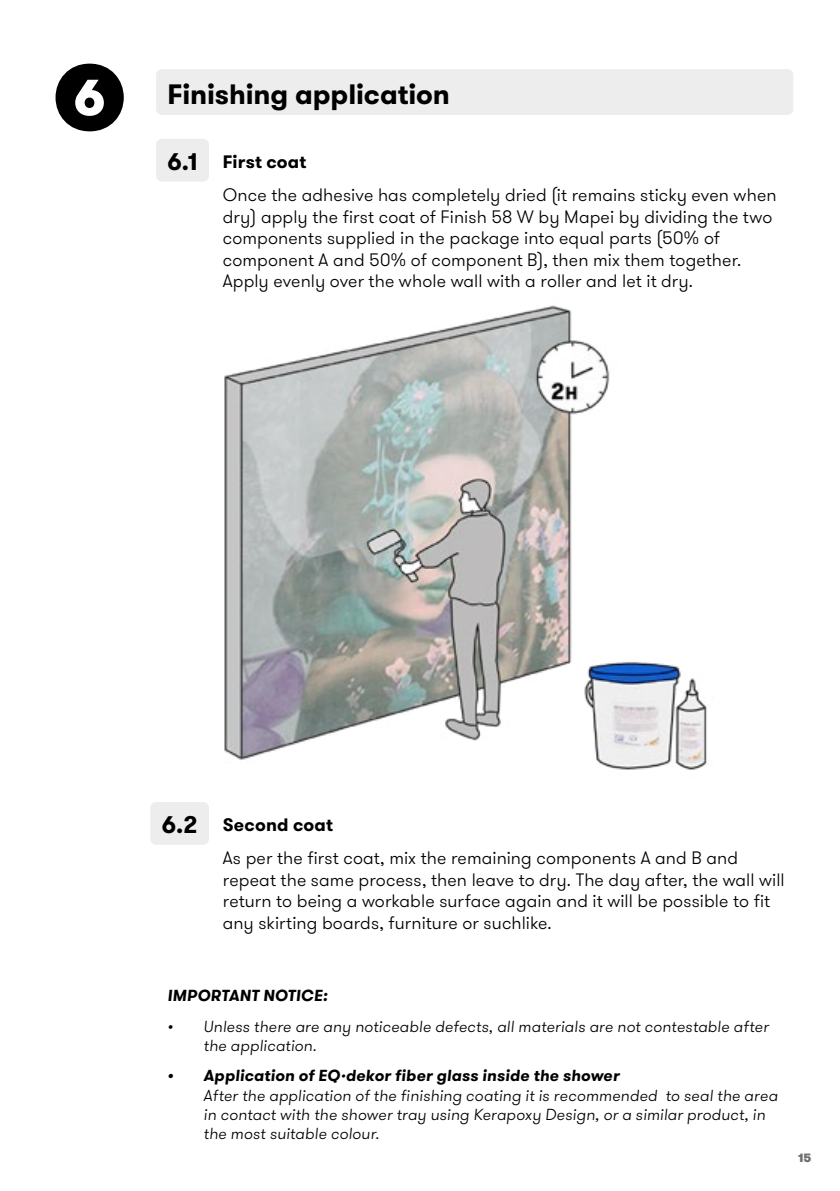
<style>
.page{position:relative;width:840px;height:1191px;background:#fff}
.page>*{position:absolute;margin:0;border:0;box-sizing:border-box;transform-origin:0 0}
.t1{font:700 28px "GT Walsheim";letter-spacing:-.005em;color:#000}
.t2{font:700 24px "GT Walsheim";color:#000}
.t3{font:300 18px/21.6px "GT Walsheim";letter-spacing:.005em;color:#000}
.t4{font:700 18px "GT Walsheim";letter-spacing:.01em;color:#000}
.t5{font:italic 300 16px/19.2px "GT Walsheim";letter-spacing:.01em;color:#000}
.t6{font:italic 700 16px "GT Walsheim";letter-spacing:.01em;color:#000}
.t7{font:900 12px "GT Walsheim";color:#706f6f}
</style>
<div class="page">
<div style="left:156px;top:69px;width:636px;height:46px;background:#ededed;border-radius:6px"></div>
<img style="left:224px;top:305px;width:386px;height:455px">
<img style="left:571px;top:635px;width:138px;height:135px">
<div style="left:156px;top:139px;width:53px;height:43px;background:#ededed;border-radius:6px"></div>
<div style="left:150px;top:802px;width:59px;height:42px;background:#ededed;border-radius:6px"></div>
<h1 class="t1" style="left:167px;top:75px;width:284px">Finishing application</h1>
<h2 class="t2" style="left:167px;top:146px;width:32px">6.1</h2>
<p class="t4" style="left:223px;top:150px;width:85px">First coat</p>
<p class="t3" style="left:223px;top:184px;width:555px">Once the adhesive has completely dried (it remains sticky even when dry) apply the first coat of Finish 58 W by Mapei by dividing the two components supplied in the package into equal parts (50% of component A and 50% of component B), then mix them together.<br>Apply evenly over the whole wall with a roller and let it dry.</p>
<h2 class="t2" style="left:162px;top:809px;width:37px">6.2</h2>
<p class="t4" style="left:223px;top:813px;width:112px">Second coat</p>
<p class="t3" style="left:223px;top:847px;width:563px">As per the first coat, mix the remaining components A and B and repeat the same process, then leave to dry. The day after, the wall will return to being a workable surface again and it will be possible to fit any skirting boards, furniture or suchlike.</p>
<p class="t6" style="left:167px;top:985px;width:161px">IMPORTANT NOTICE:</p>
<p class="t5" style="left:203px;top:1016px;width:566px;text-indent:-36px">• Unless there are any noticeable defects, all materials are not contestable after the application.</p>
<p class="t6" style="left:167px;top:1065px;width:453px">• Application of EQ·dekor fiber glass inside the shower</p>
<p class="t5" style="left:203px;top:1085px;width:575px">After the application of the finishing coating it is recommended to seal the area in contact with the shower tray using Kerapoxy Design, or a similar product, in the most suitable colour.</p>
<p class="t7" style="left:797px;top:1150px;width:15px">15</p>
</div>
